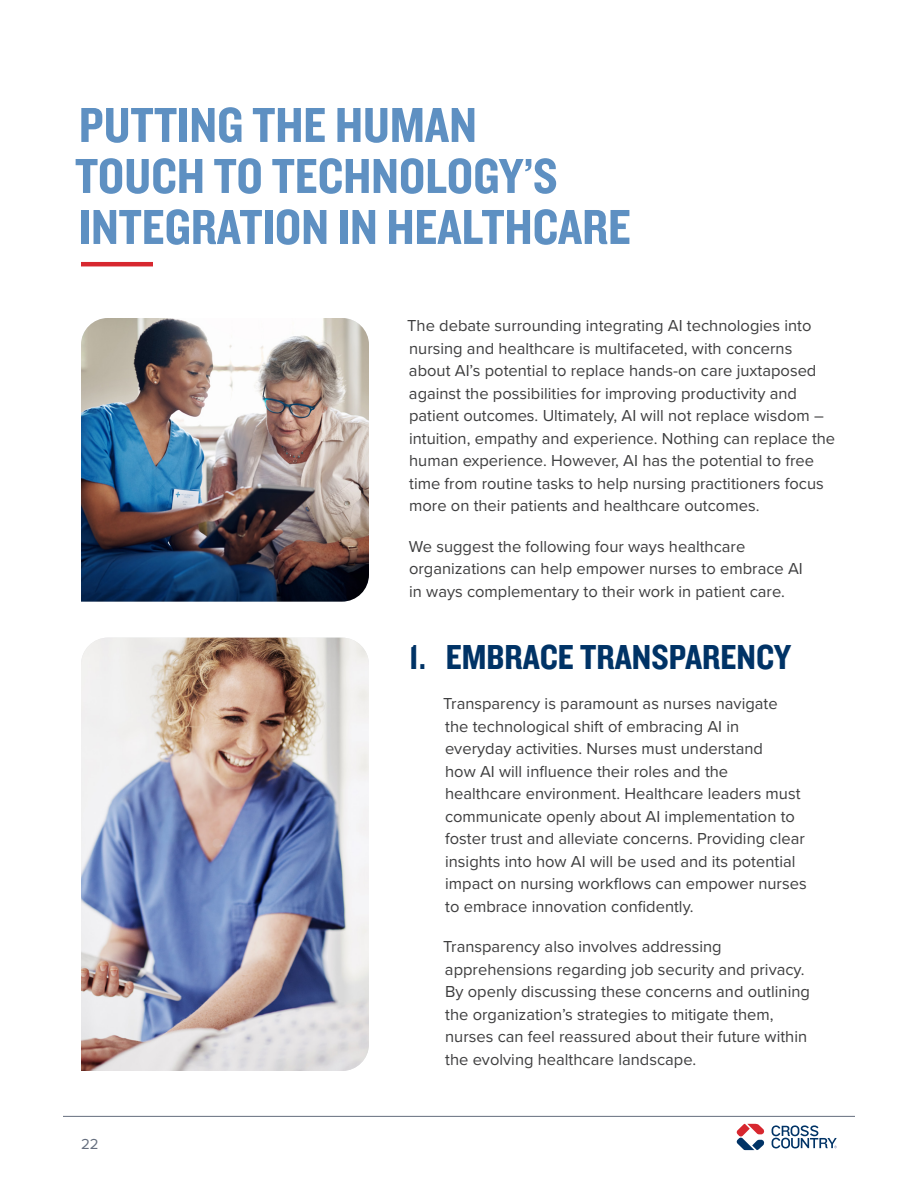
<style>
.page{position:relative;width:918px;height:1188px;background:#fff}
.page>*{position:absolute;margin:0;border:0;box-sizing:border-box;transform-origin:0 0}
.Header_1_Space_After{font:51px/51px "Knockout HTF50 Welterweight";color:#5e90c2}
.t1{font:36px "Knockout HTF50 Welterweight";color:#036}
.Body_Indent{font:16.5px/22.5px "Proxima Nova";color:#3e3e3f}
.Body_Spacing{font:16.5px/22.5px "Proxima Nova";color:#3e3e3f}
.t2{font:15px "Proxima Nova";color:#656e7e}
</style>
<div class="page">
<hr style="left:81px;top:262px;width:72px;height:4px;background:#d7282f">
<img style="left:81px;top:318px;width:288px;height:284px">
<img style="left:81px;top:638px;width:288px;height:433px">
<hr style="left:63px;top:1116px;width:792px;height:1px;background:#656e7e">
<svg style="left:737px;top:1124px;width:27px;height:26px"></svg>
<svg style="left:772px;top:1125px;width:65px;height:23px"></svg>
<p class="Header_1_Space_After" style="left:75px;top:101px;width:557px">PUTTING THE HUMAN<br>TOUCH TO TECHNOLOGY’S<br>INTEGRATION IN HEALTHCARE</p>
<p class="Body_Spacing" style="left:407px;top:314px;width:430px">The debate surrounding integrating AI technologies into nursing and healthcare is multifaceted, with concerns about AI’s potential to replace hands-on care juxtaposed against the possibilities for improving productivity and patient outcomes. Ultimately, AI will not replace wisdom – intuition, empathy and experience. Nothing can replace the human experience. However, AI has the potential to free time from routine tasks to help nursing practitioners focus more on their patients and healthcare outcomes.</p>
<p class="Body_Spacing" style="left:409px;top:534px;width:395px">We suggest the following four ways healthcare organizations can help empower nurses to embrace AI in ways complementary to their work in patient care.</p>
<p class="t2" style="left:81px;top:1132px;width:19px">22</p>
<p class="t1" style="left:409px;top:638px;width:384px">1. EMBRACE TRANSPARENCY</p>
<p class="Body_Indent" style="left:443px;top:692px;width:365px">Transparency is paramount as nurses navigate<br>the technological shift of embracing AI in everyday activities. Nurses must understand<br>how AI will influence their roles and the healthcare environment. Healthcare leaders must communicate openly about AI implementation to foster trust and alleviate concerns. Providing clear insights into how AI will be used and its potential impact on nursing workflows can empower nurses to embrace innovation confidently.</p>
<p class="Body_Indent" style="left:443px;top:935px;width:368px">Transparency also involves addressing apprehensions regarding job security and privacy.<br>By openly discussing these concerns and outlining the organization’s strategies to mitigate them, nurses can feel reassured about their future within the evolving healthcare landscape.</p>
</div>
